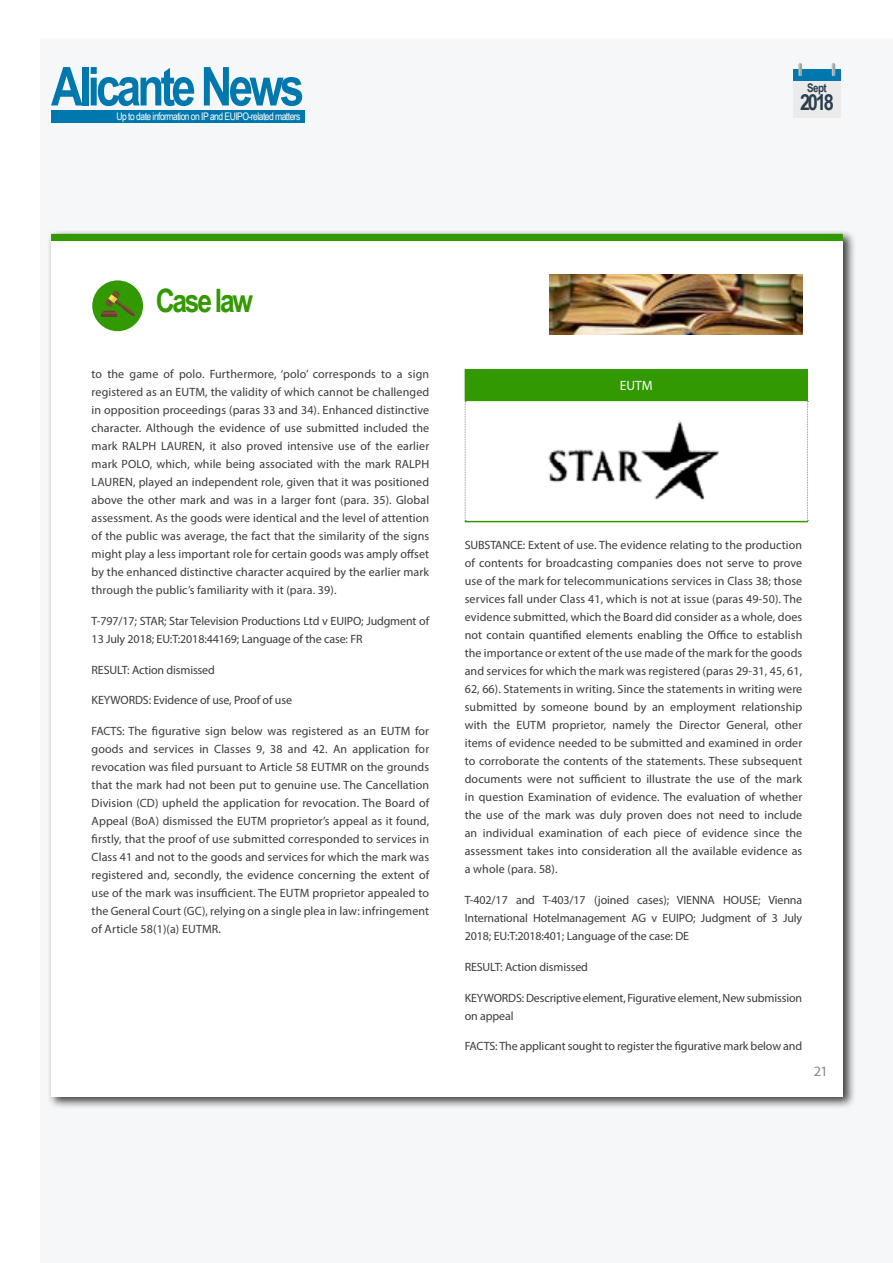
<style>
.page{position:relative;width:893px;height:1263px;background:#fff}
.page>*{position:absolute;margin:0;border:0;box-sizing:border-box;transform-origin:0 0}
.t1{font:700 53.7px "Arial Narrow";letter-spacing:-.07em;color:#0078ad}
.t2{font:700 32.25px "Arial Narrow";letter-spacing:-.07em;color:#390}
.t3{font:700 22.2px "Arial Narrow";color:#2b3d4f}
.t4{font:14.4px "Myriad Pro";color:#87888a}
.t5{font:13.5px "Myriad Pro";color:#fff}
.t6{font:12px/18px "Myriad Pro";letter-spacing:-.01em;color:#3b3a3c;text-align:justify}
.t7{font:700 11.85px "Arial Narrow";color:#2b3d4f}
.t8{font:10.35px "Arial Narrow";letter-spacing:-.05em;color:#fff}
</style>
<div class="page">
<div style="left:40px;top:38px;width:853px;height:1225px;background:#f6f7f9"></div>
<div style="left:51px;top:110px;width:253px;height:12px;background:#0078ad"></div>
<div style="left:793px;top:70px;width:48px;height:48px;background:#ebebeb"></div>
<div style="left:793px;top:70px;width:48px;height:11px;background:#0078ad"></div>
<svg style="left:799px;top:63px;width:4px;height:14px"></svg>
<svg style="left:832px;top:63px;width:4px;height:14px"></svg>
<div style="left:48px;top:230px;width:808px;height:879px;background:#000;opacity:.75"></div>
<div style="left:51px;top:234px;width:792px;height:862px;background:#fff"></div>
<img style="left:549px;top:274px;width:254px;height:61px">
<div style="left:51px;top:234px;width:792px;height:7px;background:#390"></div>
<div style="left:465px;top:369px;width:342px;height:31px;background:#390"></div>
<svg style="left:465px;top:401px;width:1px;height:120px"></svg>
<svg style="left:807px;top:401px;width:1px;height:120px"></svg>
<hr style="left:465px;top:369px;width:343px;height:1px;background:#390">
<hr style="left:807px;top:370px;width:1px;height:30px;background:#390">
<hr style="left:465px;top:400px;width:343px;height:1px;background:#390">
<hr style="left:465px;top:521px;width:343px;height:1px;background:#390">
<div style="left:92px;top:280px;width:51px;height:51px;background:#390;border-radius:50%"></div>
<svg style="left:101px;top:290px;width:34px;height:26px"></svg>
<img style="left:548px;top:421px;width:171px;height:79px">
<h1 class="t1" style="left:51px;top:46px;width:255px">Alicante News</h1>
<p class="t8" style="left:117px;top:109px;width:185px">Up to date information on IP and EUIPO-related matters</p>
<p class="t7" style="left:807px;top:79px;width:21px">Sept</p>
<h3 class="t3" style="left:800px;top:86px;width:35px">2018</h3>
<h2 class="t2" style="left:156px;top:277px;width:99px">Case law</h2>
<p class="t6" style="left:92px;top:365px;width:339px">to the game of polo. Furthermore, ‘polo’ corresponds to a sign registered as an EUTM, the validity of which cannot be challenged in opposition proceedings (paras 33 and 34). Enhanced distinctive character. Although the evidence of use submitted included the mark RALPH LAUREN, it also proved intensive use of the earlier mark POLO, which, while being associated with the mark RALPH LAUREN, played an independent role, given that it was positioned above the other mark and was in a larger font (para. 35). Global assessment. As the goods were identical and the level of attention of the public was average, the fact that the similarity of the signs might play a less important role for certain goods was amply offset by the enhanced distinctive character acquired by the earlier mark through the public’s familiarity with it (para. 39).</p>
<p class="t6" style="left:92px;top:612px;width:339px">T-797/17; STAR; Star Television Productions Ltd v EUIPO; Judgment of<br>13 July 2018; EU:T:2018:44169; Language of the case: FR</p>
<p class="t6" style="left:92px;top:660px;width:125px">RESULT: Action dismissed</p>
<p class="t6" style="left:92px;top:691px;width:202px">KEYWORDS: Evidence of use, Proof of use</p>
<p class="t6" style="left:92px;top:722px;width:339px">FACTS: The figurative sign below was registered as an EUTM for goods and services in Classes 9, 38 and 42. An application for revocation was filed pursuant to Article 58 EUTMR on the grounds that the mark had not been put to genuine use. The Cancellation Division (CD) upheld the application for revocation. The Board of Appeal (BoA) dismissed the EUTM proprietor’s appeal as it found, firstly, that the proof of use submitted corresponded to services in Class 41 and not to the goods and services for which the mark was registered and, secondly, the evidence concerning the extent of use of the mark was insufficient. The EUTM proprietor appealed to the General Court (GC), relying on a single plea in law: infringement of Article 58(1)(a) EUTMR.</p>
<p class="t5" style="left:620px;top:377px;width:34px">EUTM</p>
<p class="t6" style="left:465px;top:536px;width:339px">SUBSTANCE: Extent of use. The evidence relating to the production of contents for broadcasting companies does not serve to prove use of the mark for telecommunications services in Class 38; those services fall under Class 41, which is not at issue (paras 49-50). The evidence submitted, which the Board did consider as a whole, does not contain quantified elements enabling the Office to establish the importance or extent of the use made of the mark for the goods and services for which the mark was registered (paras 29-31, 45, 61, 62, 66). Statements in writing. Since the statements in writing were submitted by someone bound by an employment relationship with the EUTM proprietor, namely the Director General, other items of evidence needed to be submitted and examined in order to corroborate the contents of the statements. These subsequent documents were not sufficient to illustrate the use of the mark in question Examination of evidence. The evaluation of whether the use of the mark was duly proven does not need to include an individual examination of each piece of evidence since the assessment takes into consideration all the available evidence as a whole (para. 58).</p>
<p class="t6" style="left:465px;top:891px;width:339px">T-402/17 and T-403/17 (joined cases); VIENNA HOUSE; Vienna International Hotelmanagement AG v EUIPO; Judgment of 3 July 2018; EU:T:2018:401; Language of the case: DE</p>
<p class="t6" style="left:465px;top:957px;width:125px">RESULT: Action dismissed</p>
<p class="t6" style="left:465px;top:988px;width:339px">KEYWORDS: Descriptive element, Figurative element, New submission on appeal</p>
<p class="t6" style="left:465px;top:1037px;width:339px">FACTS: The applicant sought to register the figurative mark below and</p>
<p class="t4" style="left:814px;top:1063px;width:15px">21</p>
</div>
